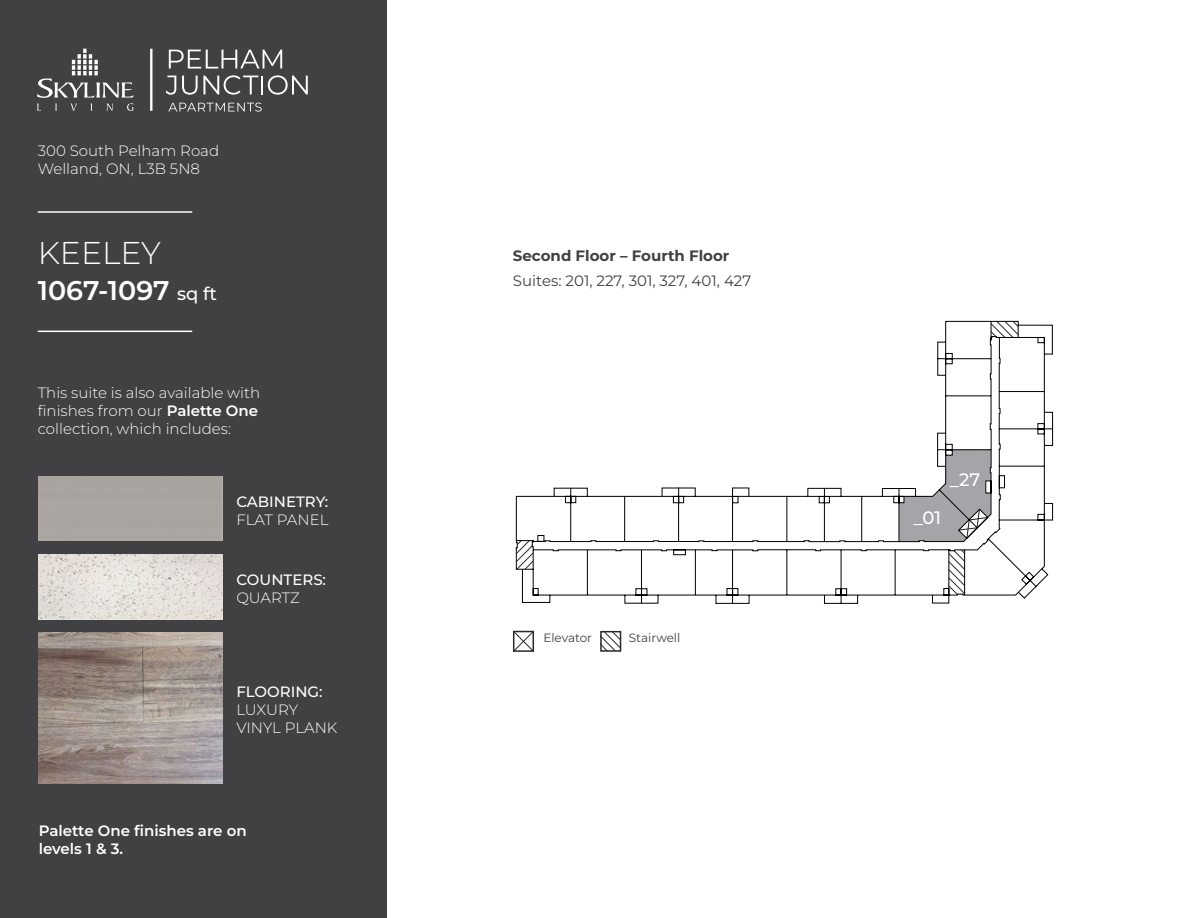
<style>
.page{position:relative;width:1188px;height:918px;background:#fff}
.page>*{position:absolute;margin:0;border:0;box-sizing:border-box;transform-origin:0 0}
.t1{font:300 31.5px "Montserrat";color:#fff}
.t2{font:600 27px "Montserrat";color:#fff}
.t3{font:500 18px "Montserrat";color:#fff}
.t4{font:300 15px/18px "Montserrat";color:#fff}
.t5{font:600 15px/18px "Montserrat";color:#fff}
.t6{font:15px "Montserrat";color:#414042}
.t7{font:500 15px "Montserrat";color:#fff}
.t8{font:700 15px "Montserrat";color:#414042}
.t9{font:12px "Montserrat";color:#414042}
.s1{font-weight:500;font-size:18px}
.s2{font-weight:600}
</style>
<div class="page">
<div style="left:0;top:0;width:386px;height:918px;background:#414042"></div>
<svg style="left:37px;top:49px;width:97px;height:62px"></svg>
<svg style="left:168px;top:103px;width:94px;height:9px"></svg>
<hr style="left:150px;top:49px;width:2px;height:62px;background:#fff">
<svg style="left:169px;top:50px;width:113px;height:19px"></svg>
<svg style="left:166px;top:76px;width:10px;height:19px"></svg>
<svg style="left:182px;top:75px;width:126px;height:20px"></svg>
<hr style="left:38px;top:211px;width:154px;height:2px;background:#fff">
<hr style="left:38px;top:331px;width:154px;height:1px;background:#fff">
<svg style="left:603px;top:634px;width:15px;height:15px"></svg>
<div style="left:600px;top:631px;width:21px;height:21px;border:2px solid #292929"></div>
<svg style="left:516px;top:634px;width:15px;height:15px"></svg>
<div style="left:513px;top:631px;width:21px;height:21px;border:2px solid #292929"></div>
<svg style="left:516px;top:321px;width:537px;height:283px"></svg>
<div style="left:39px;top:476px;width:183px;height:65px;background:#aaa5a1"></div>
<img style="left:39px;top:633px;width:183px;height:151px">
<img style="left:39px;top:554px;width:183px;height:65px">
<p class="t4" style="left:38px;top:141px;width:183px">300 South Pelham Road</p>
<p class="t4" style="left:38px;top:159px;width:164px">Welland, ON, L3B 5N8</p>
<p class="t1" style="left:38px;top:232px;width:125px">KEELEY</p>
<p class="t2" style="left:38px;top:272px;width:181px">1067-1097 <span class="s1">sq ft</span></p>
<p class="t4" style="left:38px;top:383px;width:224px">This suite is also available with finishes from our <span class="s2">Palette One </span>collection, which includes:</p>
<p class="t7" style="left:236px;top:491px;width:93px">CABINETRY:</p>
<p class="t4" style="left:236px;top:510px;width:94px">FLAT PANEL</p>
<p class="t7" style="left:236px;top:570px;width:91px">COUNTERS:</p>
<p class="t4" style="left:236px;top:588px;width:65px">QUARTZ</p>
<p class="t7" style="left:236px;top:682px;width:88px">FLOORING:</p>
<p class="t4" style="left:236px;top:701px;width:63px">LUXURY</p>
<p class="t4" style="left:236px;top:719px;width:103px">VINYL PLANK</p>
<p class="t5" style="left:39px;top:822px;width:209px">Palette One finishes are on levels 1 &amp; 3.</p>
<p class="t8" style="left:513px;top:246px;width:218px">Second Floor – Fourth Floor</p>
<p class="t6" style="left:513px;top:271px;width:240px">Suites: 201, 227, 301, 327, 401, 427</p>
<p class="t9" style="left:543px;top:630px;width:50px">Elevator</p>
<p class="t9" style="left:629px;top:630px;width:53px">Stairwell</p>
<p class="t3" style="left:914px;top:506px;width:29px">_01</p>
<p class="t3" style="left:950px;top:467px;width:32px">_27</p>
</div>
